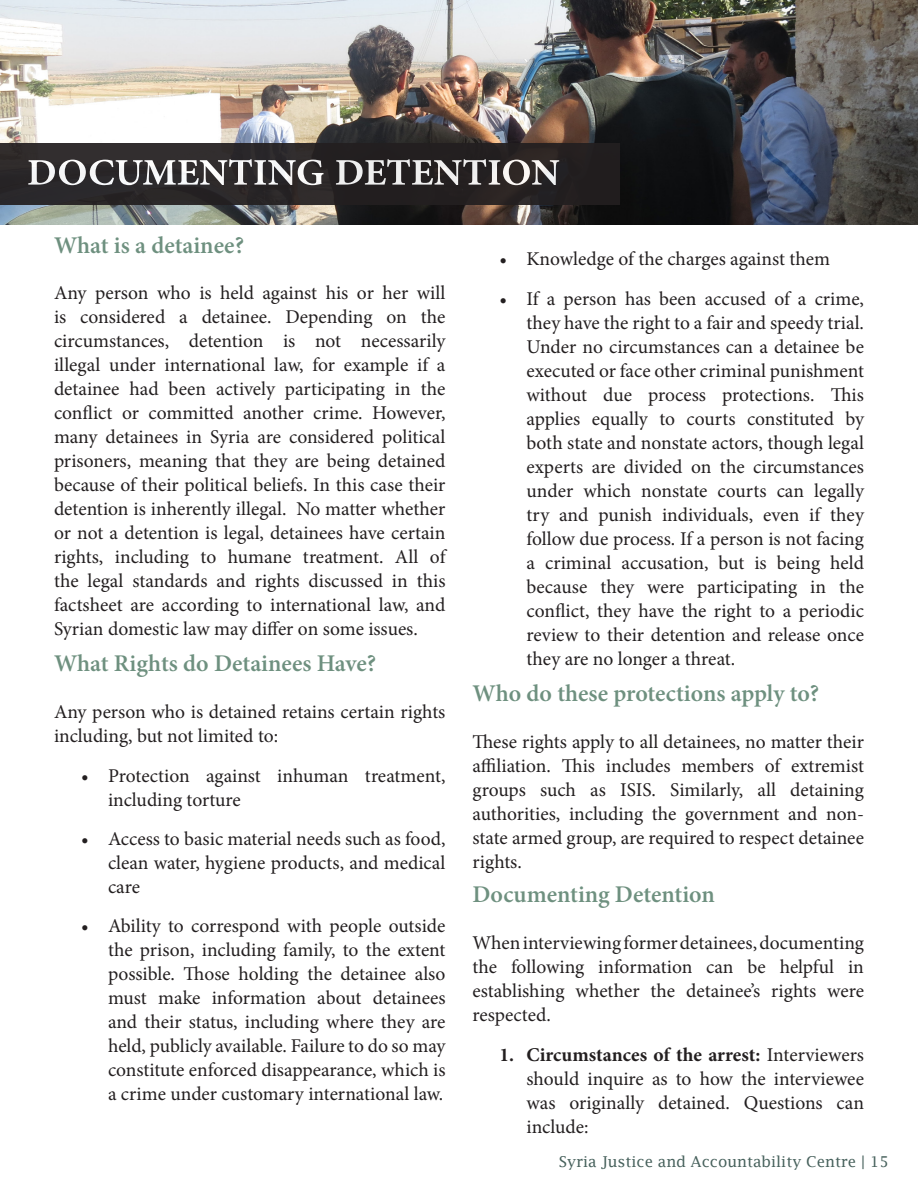
<style>
.page{position:relative;width:918px;height:1188px;background:#fff}
.page>*{position:absolute;margin:0;border:0;box-sizing:border-box;transform-origin:0 0}
.t1{font:700 52.5px "Adobe Arabic";color:#fff}
.Subheader{font:600 24px "Minion Pro";color:#6e907f}
.t2{font:19.5px/24px "Minion Pro";color:#231f20;text-align:justify}
.t3{font:15px "Lucida Fax";color:#47615c}
.s1{font-weight:700}
</style>
<div class="page">
<img style="left:0;top:0;width:918px;height:225px">
<div style="left:0;top:144px;width:619px;height:61px;background:#231f20"></div>
<h1 class="t1" style="left:27px;top:136px;width:534px">DOCUMENTING DETENTION</h1>
<p class="Subheader" style="left:54px;top:229px;width:192px">What is a detainee?</p>
<p class="t2" style="left:54px;top:281px;width:393px">Any person who is held against his or her will is considered a detainee. Depending on the circumstances, detention is not necessarily illegal under international law, for example if a detainee had been actively participating in the conflict or committed another crime. However, many detainees in Syria are considered political prisoners, meaning that they are being detained because of their political beliefs. In this case their detention is inherently illegal. No matter whether or not a detention is legal, detainees have certain rights, including to humane treatment. All of the legal standards and rights discussed in this factsheet are according to international law, and Syrian domestic law may differ on some issues.</p>
<p class="Subheader" style="left:54px;top:647px;width:324px">What Rights do Detainees Have?</p>
<p class="t2" style="left:54px;top:700px;width:393px">Any person who is detained retains certain rights including, but not limited to:</p>
<p class="t2" style="left:108px;top:764px;width:339px;text-indent:-27px">• Protection against inhuman treatment, including torture</p>
<p class="t2" style="left:108px;top:827px;width:339px;text-indent:-27px">• Access to basic material needs such as food, clean water, hygiene products, and medical care</p>
<p class="t2" style="left:108px;top:914px;width:339px;text-indent:-27px">• Ability to correspond with people outside the prison, including family, to the extent possible. Those holding the detainee also must make information about detainees and their status, including where they are held, publicly available. Failure to do so may constitute enforced disappearance, which is a crime under customary international law.</p>
<p class="t2" style="left:500px;top:247px;width:332px">• Knowledge of the charges against them</p>
<p class="t2" style="left:526px;top:287px;width:339px;text-indent:-27px">• If a person has been accused of a crime, they have the right to a fair and speedy trial.<br>Under no circumstances can a detainee be executed or face other criminal punishment without due process protections. This applies equally to courts constituted by both state and nonstate actors, though legal experts are divided on the circumstances under which nonstate courts can legally try and punish individuals, even if they follow due process. If a person is not facing a criminal accusation, but is being held because they were participating in the conflict, they have the right to a periodic review to their detention and release once they are no longer a threat.</p>
<p class="Subheader" style="left:472px;top:677px;width:348px">Who do these protections apply to?</p>
<p class="t2" style="left:472px;top:730px;width:393px">These rights apply to all detainees, no matter their affiliation. This includes members of extremist groups such as ISIS. Similarly, all detaining authorities, including the government and non&shy;state armed group, are required to respect detainee rights.</p>
<p class="Subheader" style="left:472px;top:878px;width:244px">Documenting Detention</p>
<p class="t2" style="left:472px;top:931px;width:393px">When interviewing former detainees, documenting the following information can be helpful in establishing whether the detainee’s rights were respected.</p>
<p class="t2" style="left:526px;top:1043px;width:339px;text-indent:-27px"><span class="s1">1. Circumstances of the arrest:</span> Interviewers should inquire as to how the interviewee was originally detained. Questions can include:</p>
<p class="t3" style="left:559px;top:1152px;width:331px">Syria Justice and Accountability Centre | 15</p>
</div>
